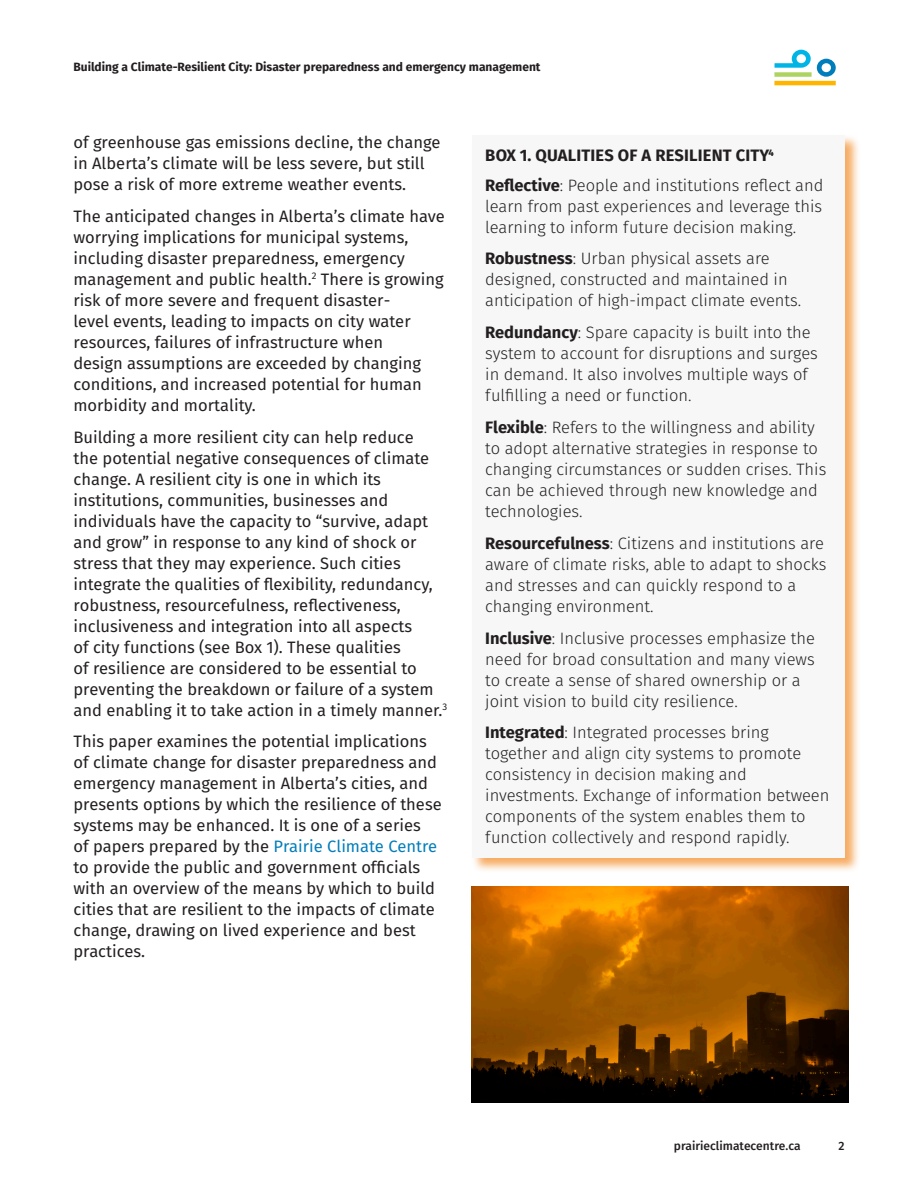
<style>
.page{position:relative;width:918px;height:1188px;background:#fff}
.page>*{position:absolute;margin:0;border:0;box-sizing:border-box;transform-origin:0 0}
.Body_copy{font:16.5px/21px "Fira Sans";color:#231f20}
.Body_copy-2{font:300 16.5px/21px "Fira Sans";color:#231f20}
.Body_copy-3{font:700 16.5px "Fira Sans";letter-spacing:.01em;color:#231f20}
.t1{font:700 12px "Fira Sans";color:#231f20}
.copyright_running_he{font:500 12px "Fira Sans";color:#231f20}
.s1{color:#007dbb}
.s2{font-weight:700}
</style>
<div class="page">
<svg style="left:817px;top:59px;width:19px;height:18px"></svg>
<div style="left:775px;top:72px;width:37px;height:5px;background:#add461"></div>
<hr style="left:775px;top:81px;width:61px;height:4px;background:#ffb500">
<svg style="left:775px;top:50px;width:36px;height:18px"></svg>
<div style="left:471px;top:134px;width:389px;height:740px;background:#f38820;opacity:.7"></div>
<div style="left:472px;top:135px;width:372px;height:723px;background:#f7f7f8"></div>
<img style="left:472px;top:887px;width:376px;height:216px">
<p class="t1" style="left:74px;top:58px;width:469px">Building a Climate-Resilient City: Disaster preparedness and emergency management</p>
<p class="Body_copy" style="left:74px;top:133px;width:369px">of greenhouse gas emissions decline, the change in Alberta’s climate will be less severe, but still pose a risk of more extreme weather events.</p>
<p class="Body_copy" style="left:74px;top:207px;width:373px">The anticipated changes in Alberta’s climate have worrying implications for municipal systems, including disaster preparedness, emergency management and public health.<sup>2</sup> There is growing risk of more severe and frequent disaster-<br>level events, leading to impacts on city water resources, failures of infrastructure when<br>design assumptions are exceeded by changing conditions, and increased potential for human morbidity and mortality.</p>
<p class="Body_copy" style="left:74px;top:428px;width:375px">Building a more resilient city can help reduce<br>the potential negative consequences of climate change. A resilient city is one in which its institutions, communities, businesses and individuals have the capacity to “survive, adapt and grow” in response to any kind of shock or stress that they may experience. Such cities integrate the qualities of flexibility, redundancy, robustness, resourcefulness, reflectiveness, inclusiveness and integration into all aspects<br>of city functions (see Box 1). These qualities<br>of resilience are considered to be essential to preventing the breakdown or failure of a system and enabling it to take action in a timely manner.<sup>3</sup></p>
<p class="Body_copy" style="left:74px;top:732px;width:370px">This paper examines the potential implications of climate change for disaster preparedness and emergency management in Alberta’s cities, and presents options by which the resilience of these systems may be enhanced. It is one of a series<br>of papers prepared by the <span class="s1">Prairie Climate Centre </span>to provide the public and government officials with an overview of the means by which to build cities that are resilient to the impacts of climate change, drawing on lived experience and best practices.</p>
<p class="Body_copy-3" style="left:485px;top:144px;width:290px">BOX 1. QUALITIES OF A RESILIENT CITY<sup>4</sup></p>
<p class="Body_copy-2" style="left:485px;top:176px;width:340px;text-align:justify"><span class="s2">Reflective</span>: People and institutions reflect and learn from past experiences and leverage this learning to inform future decision making.</p>
<p class="Body_copy-2" style="left:485px;top:249px;width:318px"><span class="s2">Robustness</span>: Urban physical assets are designed, constructed and maintained in anticipation of high-impact climate events.</p>
<p class="Body_copy-2" style="left:485px;top:323px;width:334px"><span class="s2">Redundancy</span>: Spare capacity is built into the system to account for disruptions and surges in demand. It also involves multiple ways of fulfilling a need or function.</p>
<p class="Body_copy-2" style="left:485px;top:418px;width:343px"><span class="s2">Flexible</span>: Refers to the willingness and ability to adopt alternative strategies in response to changing circumstances or sudden crises. This can be achieved through new knowledge and technologies.</p>
<p class="Body_copy-2" style="left:485px;top:534px;width:343px"><span class="s2">Resourcefulness</span>: Citizens and institutions are aware of climate risks, able to adapt to shocks and stresses and can quickly respond to a changing environment.</p>
<p class="Body_copy-2" style="left:485px;top:629px;width:331px"><span class="s2">Inclusive</span>: Inclusive processes emphasize the need for broad consultation and many views to create a sense of shared ownership or a joint vision to build city resilience.</p>
<p class="Body_copy-2" style="left:485px;top:723px;width:346px"><span class="s2">Integrated</span>: Integrated processes bring together and align city systems to promote consistency in decision making and investments. Exchange of information between components of the system enables them to function collectively and respond rapidly.</p>
<p class="copyright_running_he" style="left:674px;top:1138px;width:128px">prairieclimatecentre.ca</p>
<p class="copyright_running_he" style="left:838px;top:1138px;width:8px">2</p>
</div>
